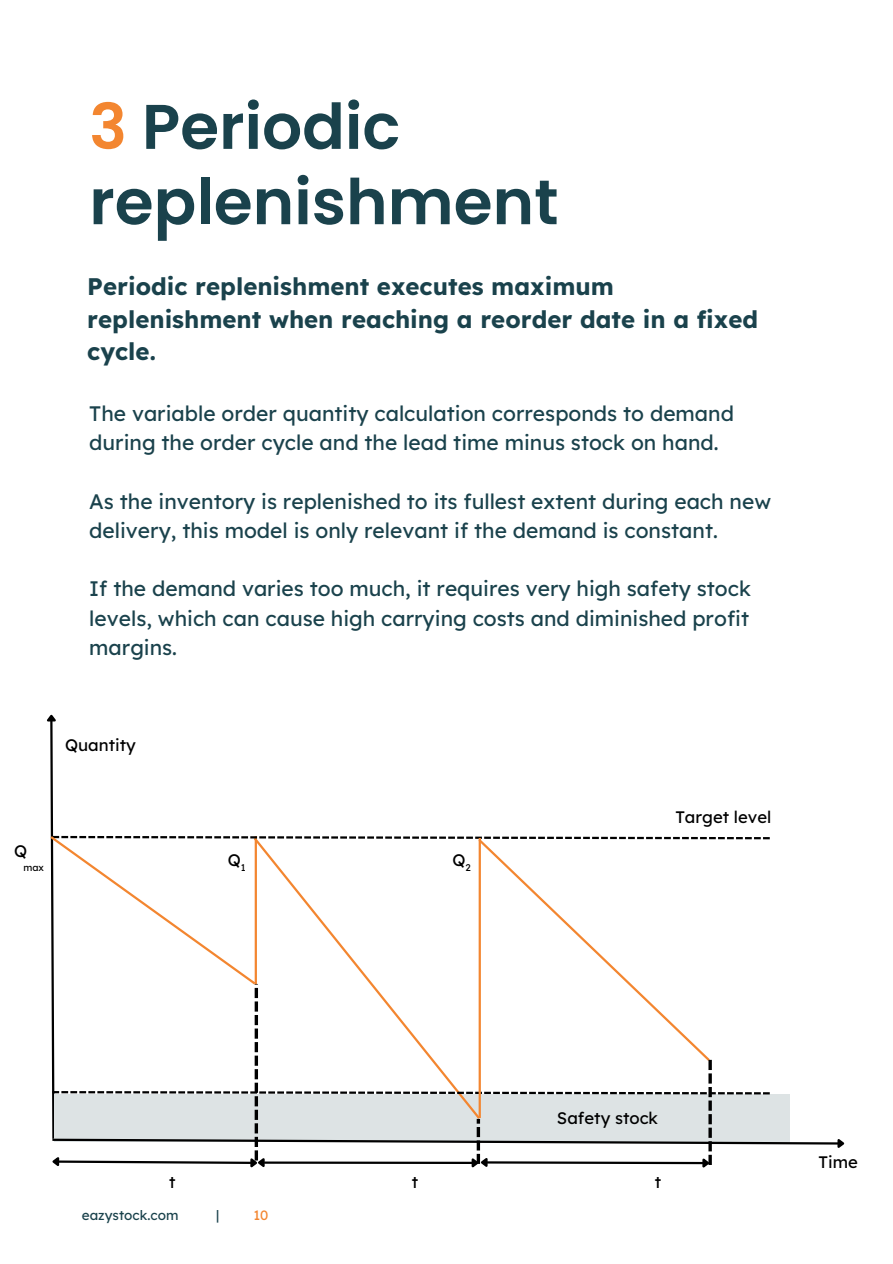
<style>
.page{position:relative;width:893px;height:1264px;background:#fff}
.page>*{position:absolute;margin:0;border:0;box-sizing:border-box;transform-origin:0 0}
.t1{font:600 63px/75.3px "Poppins";color:#1a424c}
.t2{font:700 24px/32.5px "Lexend";color:#1a424c}
.t3{font:21px/29.2px "Lexend";color:#1a424c}
.t4{font:16.65px "Lexend";color:#000}
.t5{font:13.5px "Lexend";color:#1a424c}
.t6{font:13.5px "Lexend";color:#f38630}
.t7{font:9.75px "Lexend";color:#000}
.s1{color:#f38630}
</style>
<div class="page">
<svg style="left:47px;top:714px;width:798px;height:454px"></svg>
<p class="t1" style="left:89px;top:89px;width:471px"><span class="s1">3</span> Periodic replenishment</p>
<p class="t2" style="left:87px;top:270px;width:672px">Periodic replenishment executes maximum replenishment when reaching a reorder date in a fixed cycle.</p>
<p class="t3" style="left:89px;top:398px;width:646px">The variable order quantity calculation corresponds to demand during the order cycle and the lead time minus stock on hand.</p>
<p class="t3" style="left:89px;top:486px;width:683px">As the inventory is replenished to its fullest extent during each new delivery, this model is only relevant if the demand is constant.</p>
<p class="t3" style="left:89px;top:574px;width:663px;text-align:justify">If the demand varies too much, it requires very high safety stock levels, which can cause high carrying costs and diminished profit margins.</p>
<p class="t4" style="left:65px;top:734px;width:72px">Quantity</p>
<p class="t4" style="left:14px;top:840px;width:15px">Q</p>
<p class="t7" style="left:23px;top:860px;width:22px">max</p>
<p class="t4" style="left:228px;top:849px;width:15px">Q</p>
<p class="t7" style="left:241px;top:860px;width:6px">1</p>
<p class="t4" style="left:452px;top:849px;width:15px">Q</p>
<p class="t7" style="left:465px;top:860px;width:7px">2</p>
<p class="t4" style="left:675px;top:805px;width:97px">Target level</p>
<p class="t4" style="left:557px;top:1107px;width:103px">Safety stock</p>
<p class="t4" style="left:169px;top:1170px;width:8px">t</p>
<p class="t4" style="left:412px;top:1170px;width:8px">t</p>
<p class="t4" style="left:654px;top:1170px;width:8px">t</p>
<p class="t5" style="left:82px;top:1205px;width:98px">eazystock.com</p>
<p class="t5" style="left:216px;top:1205px;width:5px">|</p>
<p class="t6" style="left:253px;top:1205px;width:16px">10</p>
<p class="t4" style="left:818px;top:1151px;width:41px">Time</p>
</div>
